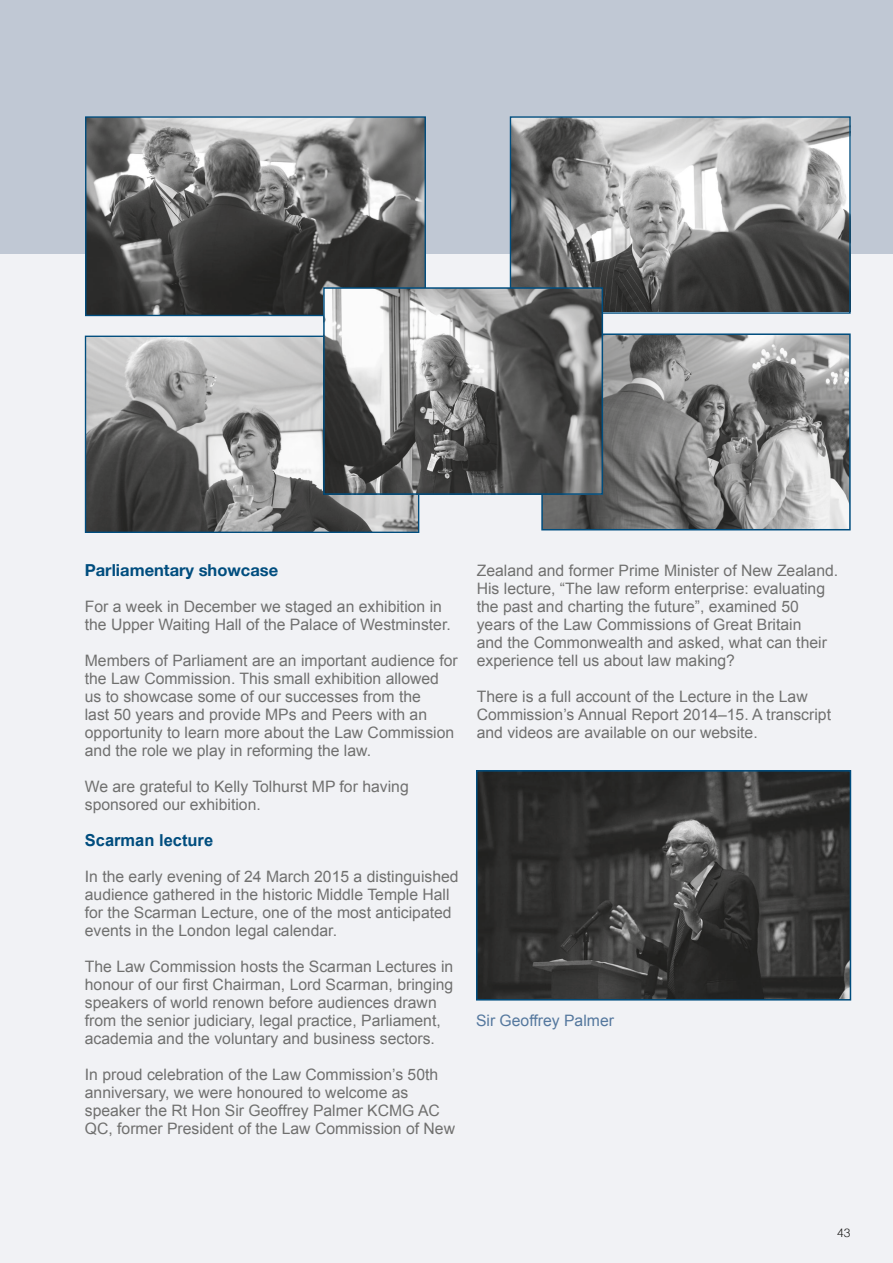
<style>
.page{position:relative;width:893px;height:1263px;background:#f1f2f5}
.page>*{position:absolute;margin:0;border:0;box-sizing:border-box;transform-origin:0 0}
.t1{font:700 16.5px "Helvetica Neue";color:#004d7e}
.t2{font:700 16.5px "Arial";color:#004d7e}
.t3{font:15.75px/18px "Arial";color:#70706f}
.t4{font:15.75px "Arial";color:#55789e}
.t5{font:300 12px "Helvetica";color:#1d1d1b}
</style>
<div class="page">
<div style="left:0;top:0;width:893px;height:254px;background:#c0c8d4"></div>
<img style="left:87px;top:338px;width:330px;height:193px">
<div style="left:85px;top:336px;width:334px;height:197px;border:1px solid #004d7e"></div>
<img style="left:512px;top:118px;width:337px;height:193px">
<div style="left:510px;top:116px;width:341px;height:198px;border:1px solid #004d7e"></div>
<img style="left:544px;top:336px;width:304px;height:191px">
<div style="left:541px;top:333px;width:310px;height:197px;border:2px solid #004d7e"></div>
<img style="left:87px;top:118px;width:337px;height:196px">
<div style="left:85px;top:116px;width:341px;height:200px;border:1px solid #004d7e"></div>
<img style="left:326px;top:290px;width:274px;height:202px">
<div style="left:323px;top:287px;width:280px;height:208px;border:2px solid #004d7e"></div>
<img style="left:479px;top:773px;width:369px;height:224px">
<div style="left:476px;top:770px;width:375px;height:230px;border:2px solid #004d7e"></div>
<p class="t1" style="left:85px;top:557px;width:195px">Parliamentary showcase</p>
<p class="t3" style="left:85px;top:598px;width:367px">For a week in December we staged an exhibition in the Upper Waiting Hall of the Palace of Westminster.</p>
<p class="t3" style="left:85px;top:652px;width:374px">Members of Parliament are an important audience for the Law Commission. This small exhibition allowed us to showcase some of our successes from the<br>last 50 years and provide MPs and Peers with an opportunity to learn more about the Law Commission and the role we play in reforming the law.</p>
<p class="t3" style="left:85px;top:778px;width:325px">We are grateful to Kelly Tolhurst MP for having sponsored our exhibition.</p>
<p class="t2" style="left:85px;top:829px;width:130px">Scarman lecture</p>
<p class="t3" style="left:85px;top:868px;width:375px">In the early evening of 24 March 2015 a distinguished audience gathered in the historic Middle Temple Hall for the Scarman Lecture, one of the most anticipated events in the London legal calendar.</p>
<p class="t3" style="left:85px;top:958px;width:370px">The Law Commission hosts the Scarman Lectures in honour of our first Chairman, Lord Scarman, bringing speakers of world renown before audiences drawn from the senior judiciary, legal practice, Parliament, academia and the voluntary and business sectors.</p>
<p class="t3" style="left:85px;top:1066px;width:372px">In proud celebration of the Law Commission’s 50th anniversary, we were honoured to welcome as speaker the Rt Hon Sir Geoffrey Palmer KCMG AC QC, former President of the Law Commission of New</p>
<p class="t3" style="left:477px;top:562px;width:363px">Zealand and former Prime Minister of New Zealand.<br>His lecture, “The law reform enterprise: evaluating the past and charting the future”, examined 50 years of the Law Commissions of Great Britain<br>and the Commonwealth and asked, what can their experience tell us about law making?</p>
<p class="t3" style="left:477px;top:688px;width:356px">There is a full account of the Lecture in the Law<br>Commission’s Annual Report 2014–15. A transcript and videos are available on our website.</p>
<p class="t4" style="left:476px;top:1010px;width:139px">Sir Geoffrey Palmer</p>
<p class="t5" style="left:837px;top:1222px;width:15px">43</p>
</div>
